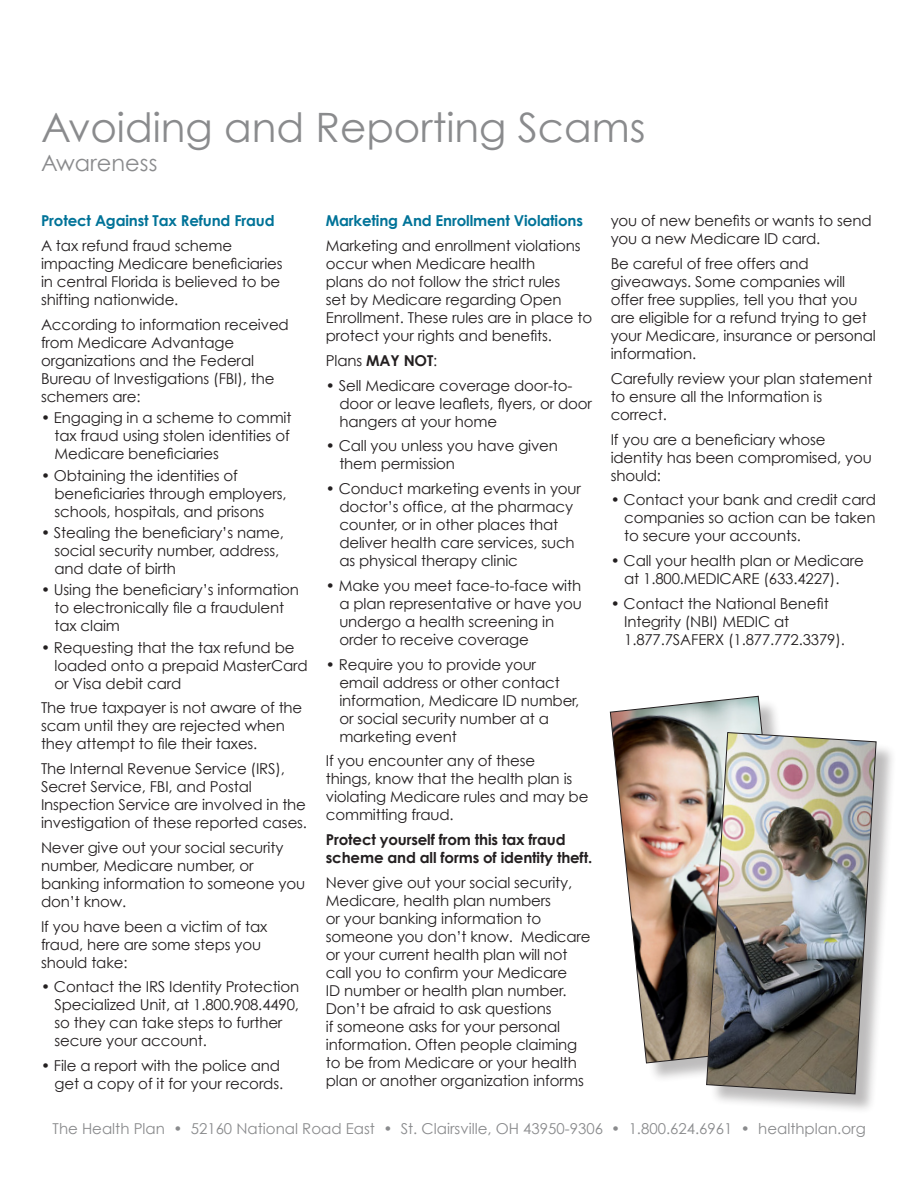
<style>
.page{position:relative;width:918px;height:1188px;background:#fff}
.page>*{position:absolute;margin:0;border:0;box-sizing:border-box;transform-origin:0 0}
.t1{font:40.5px "Century Gothic";color:#8a8b8d}
.t2{font:22.5px "Century Gothic";color:#8a8b8d}
.t3{font:15px/18px "Century Gothic";letter-spacing:-.01em;color:#231f20}
.t4{font:15px "Century Gothic";color:#8a8b8d}
.t5{font:700 15px/18px "Century Gothic";letter-spacing:-.01em;color:#231f20}
.t6{font:700 15px "Century Gothic";letter-spacing:-.01em;color:#007398}
.s1{font-weight:700}
</style>
<div class="page">
<div style="left:613px;top:699px;width:202px;height:384px;background:#231f20;opacity:.3"></div>
<img style="left:610px;top:696px;width:185px;height:368px">
<div style="left:709px;top:735px;width:188px;height:380px;background:#231f20;opacity:.3"></div>
<img style="left:706px;top:732px;width:171px;height:362px">
<p class="t1" style="left:41px;top:102px;width:606px">Avoiding and Reporting Scams</p>
<p class="t2" style="left:41px;top:149px;width:118px">Awareness</p>
<p class="t6" style="left:41px;top:211px;width:235px">Protect Against Tax Refund Fraud</p>
<p class="t3" style="left:41px;top:236px;width:243px">A tax refund fraud scheme impacting Medicare beneficiaries in central Florida is believed to be shifting nationwide.</p>
<p class="t3" style="left:41px;top:315px;width:249px">According to information received from Medicare Advantage organizations and the Federal<br>Bureau of Investigations (FBI), the schemers are:</p>
<p class="t3" style="left:55px;top:409px;width:239px;text-indent:-14px">• Engaging in a scheme to commit tax fraud using stolen identities of<br>Medicare beneficiaries</p>
<p class="t3" style="left:55px;top:466px;width:234px;text-indent:-14px">• Obtaining the identities of beneficiaries through employers, schools, hospitals, and prisons</p>
<p class="t3" style="left:55px;top:523px;width:231px;text-indent:-14px">• Stealing the beneficiary’s name, social security number, address, and date of birth</p>
<p class="t3" style="left:55px;top:581px;width:246px;text-indent:-14px">• Using the beneficiary’s information to electronically file a fraudulent tax claim</p>
<p class="t3" style="left:55px;top:638px;width:255px;text-indent:-14px">• Requesting that the tax refund be loaded onto a prepaid MasterCard or Visa debit card</p>
<p class="t3" style="left:41px;top:699px;width:263px">The true taxpayer is not aware of the scam until they are rejected when they attempt to file their taxes.</p>
<p class="t3" style="left:41px;top:760px;width:268px">The Internal Revenue Service (IRS), Secret Service, FBI, and Postal Inspection Service are involved in the investigation of these reported cases.</p>
<p class="t3" style="left:41px;top:838px;width:266px">Never give out your social security number, Medicare number, or banking information to someone you don’t know.</p>
<p class="t3" style="left:41px;top:917px;width:228px">If you have been a victim of tax fraud, here are some steps you should take:</p>
<p class="t3" style="left:55px;top:978px;width:246px;text-indent:-14px">• Contact the IRS Identity Protection<br>Specialized Unit, at 1.800.908.4490, so they can take steps to further secure your account.</p>
<p class="t3" style="left:41px;top:1057px;width:244px;text-align:right">• File a report with the police and get a copy of it for your records.</p>
<p class="t6" style="left:326px;top:211px;width:259px">Marketing And Enrollment Violations</p>
<p class="t3" style="left:326px;top:236px;width:268px">Marketing and enrollment violations occur when Medicare health<br>plans do not follow the strict rules<br>set by Medicare regarding Open Enrollment. These rules are in place to protect your rights and benefits.</p>
<p class="t3" style="left:326px;top:351px;width:113px">Plans <span class="s1">MAY NOT</span>:</p>
<p class="t3" style="left:339px;top:376px;width:254px;text-indent:-14px">• Sell Medicare coverage door-to&shy;door or leave leaflets, flyers, or door hangers at your home</p>
<p class="t3" style="left:339px;top:437px;width:220px;text-indent:-14px">• Call you unless you have given them permission</p>
<p class="t3" style="left:339px;top:479px;width:243px;text-indent:-14px">• Conduct marketing events in your doctor’s office, at the pharmacy counter, or in other places that deliver health care services, such as physical therapy clinic</p>
<p class="t3" style="left:339px;top:576px;width:244px;text-indent:-14px">• Make you meet face-to-face with a plan representative or have you undergo a health screening in order to receive coverage</p>
<p class="t3" style="left:339px;top:655px;width:241px;text-indent:-14px">• Require you to provide your email address or other contact information, Medicare ID number, or social security number at a marketing event</p>
<p class="t3" style="left:326px;top:752px;width:264px">If you encounter any of these<br>things, know that the health plan is violating Medicare rules and may be committing fraud.</p>
<p class="t5" style="left:326px;top:830px;width:268px">Protect yourself from this tax fraud scheme and all forms of identity theft.</p>
<p class="t3" style="left:326px;top:873px;width:266px">Never give out your social security, Medicare, health plan numbers<br>or your banking information to someone you don’t know. Medicare or your current health plan will not call you to confirm your Medicare<br>ID number or health plan number.<br>Don’t be afraid to ask questions<br>if someone asks for your personal information. Often people claiming to be from Medicare or your health plan or another organization informs</p>
<p class="t3" style="left:611px;top:212px;width:262px">you of new benefits or wants to send you a new Medicare ID card.</p>
<p class="t3" style="left:611px;top:254px;width:267px">Be careful of free offers and giveaways. Some companies will offer free supplies, tell you that you are eligible for a refund trying to get your Medicare, insurance or personal information.</p>
<p class="t3" style="left:611px;top:369px;width:263px">Carefully review your plan statement to ensure all the Information is correct.</p>
<p class="t3" style="left:611px;top:430px;width:263px">If you are a beneficiary whose identity has been compromised, you should:</p>
<p class="t3" style="left:624px;top:491px;width:253px;text-align:justify;text-indent:-14px">• Contact your bank and credit card companies so action can be taken to secure your accounts.</p>
<p class="t3" style="left:624px;top:551px;width:241px;text-indent:-14px">• Call your health plan or Medicare at 1.800.MEDICARE (633.4227).</p>
<p class="t3" style="left:624px;top:594px;width:222px;text-indent:-14px">• Contact the National Benefit<br>Integrity (NBI) MEDIC at<br>1.877.7SAFERX (1.877.772.3379).</p>
<p class="t4" style="left:53px;top:1120px;width:815px">The Health Plan <span class="s1">•</span> 52160 National Road East • St. Clairsville, OH 43950-9306 • 1.800.624.6961 • healthplan.org</p>
</div>
